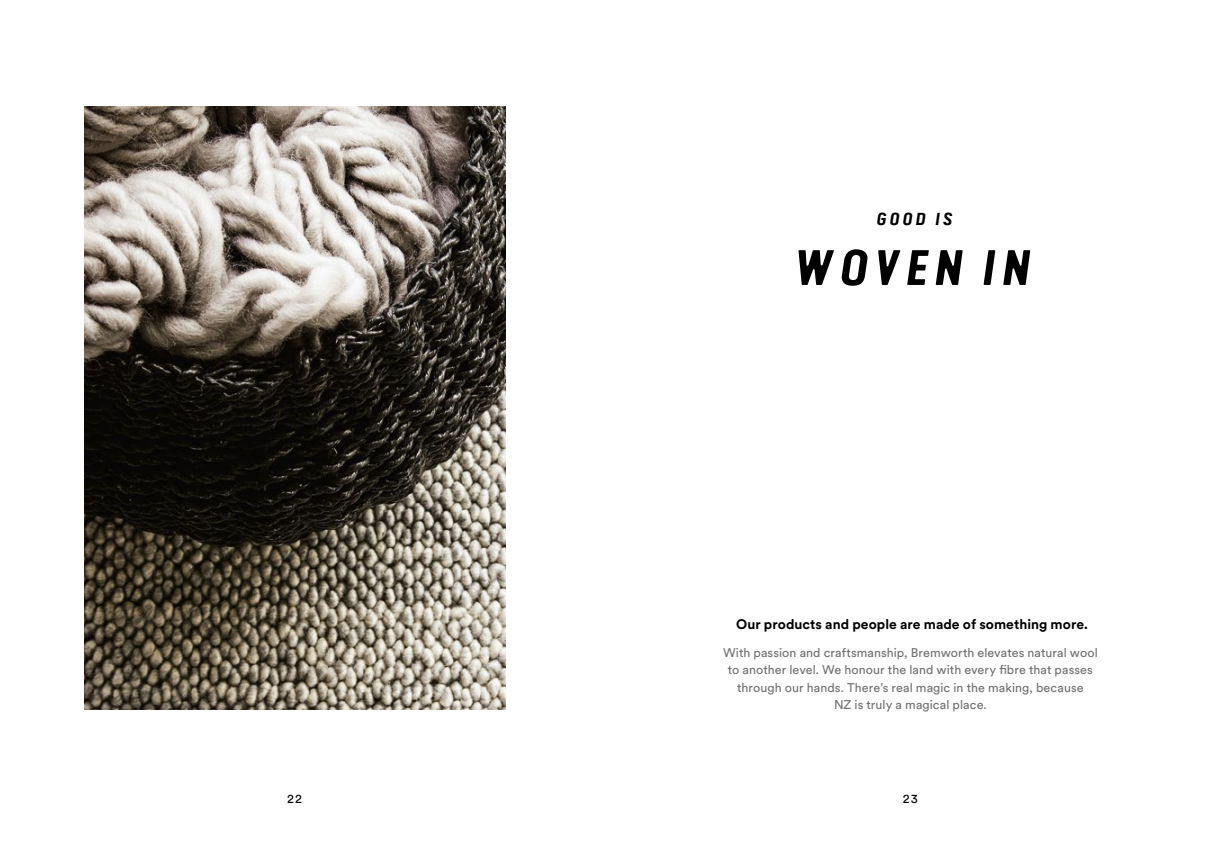
<style>
.page{position:relative;width:1205px;height:851px;background:#fff}
.page>*{position:absolute;margin:0;border:0;box-sizing:border-box;transform-origin:0 0}
.t1{font:italic 700 50px "Van Condensed Pro";letter-spacing:.1em;color:#000}
.t2{font:italic 700 17.5px "Van Condensed Pro";letter-spacing:.15em;color:#000}
.t3{font:700 13.75px "Circular XX";letter-spacing:.005em;color:#000}
.t4{font:12.5px/17.5px "Circular XX";letter-spacing:.005em;color:#706f6f;text-align:center}
.t5{font:12.5px "Circular XX";color:#000}
</style>
<div class="page">
<img style="left:84px;top:106px;width:421px;height:603px">
<h2 class="t2" style="left:876px;top:206px;width:78px">GOOD IS</h2>
<h1 class="t1" style="left:791px;top:230px;width:239px">WOVEN IN</h1>
<p class="t3" style="left:736px;top:614px;width:353px">Our products and people are made of something more.</p>
<p class="t4" style="left:723px;top:642px;width:376px">With passion and craftsmanship, Bremworth elevates natural wool to another level. We honour the land with every fibre that passes through our hands. There’s real magic in the making, because<br>NZ is truly a magical place.</p>
<p class="t5" style="left:287px;top:789px;width:17px">22</p>
<p class="t5" style="left:903px;top:789px;width:17px">23</p>
</div>
